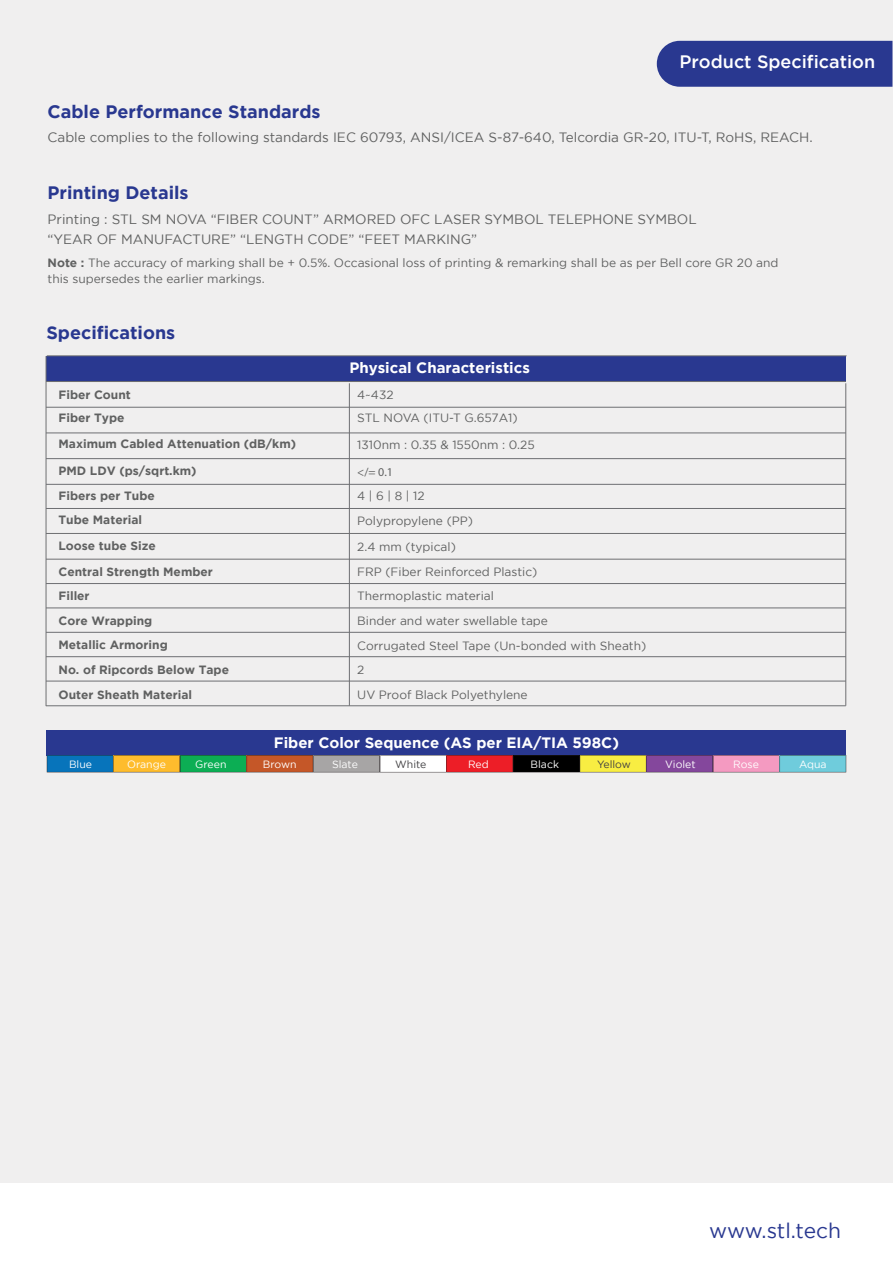
<style>
.page{position:relative;width:893px;height:1263px;background:#fff}
.page>*{position:absolute;margin:0;border:0;box-sizing:border-box;transform-origin:0 0}
.t1{font:21px "Gotham";letter-spacing:-.01em;color:#293890}
.t2{font:700 18px "Gotham";color:#293890}
.t3{font:500 18px "Gotham";color:#fff}
.t4{font:700 15px "Gotham";color:#fff}
.t5{font:13.5px/19.2px "Gotham";color:#606161}
.t6{font:12px/23.4px "Gotham";color:#606161}
.t7{font:700 12px/24.5px "Gotham";color:#606161}
.t8{font:12px "Myriad Pro";color:#606161}
.t9{font:10.5px "Gotham";color:#fff}
.t10{font:10.5px "Gotham";color:#414042}
.s1{font-weight:700}
</style>
<div class="page">
<div style="left:0;top:0;width:893px;height:1182px;background:#f0efef"></div>
<div style="left:47px;top:730px;width:799px;height:25px;background:#293890"></div>
<svg style="left:47px;top:755px;width:799px;height:17px;background:#968775"></svg>
<div style="left:657px;top:41px;width:235px;height:46px;background:#293890"></div>
<div style="left:46px;top:356px;width:800px;height:25px;background:#293890"></div>
<hr style="left:47px;top:355px;width:800px;height:1px;background:#6e6f72">
<hr style="left:46px;top:381px;width:800px;height:1px;background:#6e6f72">
<hr style="left:46px;top:432px;width:800px;height:1px;background:#6e6f72">
<hr style="left:46px;top:407px;width:800px;height:1px;background:#6e6f72">
<hr style="left:46px;top:458px;width:800px;height:1px;background:#6e6f72">
<hr style="left:46px;top:484px;width:800px;height:1px;background:#6e6f72">
<hr style="left:46px;top:508px;width:800px;height:1px;background:#6e6f72">
<hr style="left:46px;top:533px;width:800px;height:1px;background:#6e6f72">
<hr style="left:46px;top:559px;width:800px;height:1px;background:#6e6f72">
<hr style="left:46px;top:583px;width:800px;height:1px;background:#6e6f72">
<hr style="left:46px;top:607px;width:800px;height:1px;background:#6e6f72">
<hr style="left:46px;top:632px;width:800px;height:1px;background:#6e6f72">
<hr style="left:46px;top:656px;width:800px;height:1px;background:#6e6f72">
<hr style="left:46px;top:681px;width:800px;height:1px;background:#6e6f72">
<hr style="left:46px;top:705px;width:800px;height:1px;background:#6e6f72">
<hr style="left:46px;top:356px;width:1px;height:350px;background:#6e6f72">
<hr style="left:349px;top:383px;width:1px;height:323px;background:#6e6f72">
<hr style="left:845px;top:383px;width:1px;height:323px;background:#6e6f72">
<h2 class="t2" style="left:48px;top:101px;width:274px">Cable Performance Standards</h2>
<h2 class="t3" style="left:679px;top:52px;width:197px">Product Specification</h2>
<p class="t5" style="left:48px;top:127px;width:767px">Cable complies to the following standards IEC 60793, ANSI/ICEA S-87-640, Telcordia GR-20, ITU-T, RoHS, REACH.</p>
<h2 class="t2" style="left:48px;top:182px;width:143px">Printing Details</h2>
<p class="t5" style="left:48px;top:210px;width:651px">Printing : STL SM NOVA “FIBER COUNT” ARMORED OFC LASER SYMBOL TELEPHONE SYMBOL “YEAR OF MANUFACTURE” “LENGTH CODE” “FEET MARKING”</p>
<p class="t6" style="left:48px;top:254px;width:732px;line-height:16.2px"><span class="s1">Note :</span> The accuracy of marking shall be + 0.5%. Occasional loss of printing &amp; remarking shall be as per Bell core GR 20 and this supersedes the earlier markings.</p>
<h2 class="t2" style="left:46px;top:322px;width:130px">Specifications</h2>
<p class="t7" style="left:59px;top:383px;width:74px;line-height:23.4px">Fiber Count<br>Fiber Type</p>
<p class="t7" style="left:59px;top:431px;width:239px">Maximum Cabled Attenuation (dB/km)</p>
<p class="t7" style="left:59px;top:459px;width:140px">PMD LDV (ps/sqrt.km)<br>Fibers per Tube<br>Tube Material</p>
<p class="t7" style="left:59px;top:533px;width:156px;line-height:25.5px">Loose tube Size<br>Central Strength Member</p>
<p class="t4" style="left:349px;top:359px;width:182px">Physical Characteristics</p>
<p class="t6" style="left:357px;top:383px;width:162px">4~432<br>STL NOVA (ITU-T G.657A1)</p>
<p class="t6" style="left:357px;top:432px;width:179px">1310nm : 0.35 &amp; 1550nm : 0.25</p>
<p class="t8" style="left:357px;top:464px;width:37px">&lt;/= 0.1</p>
<p class="t6" style="left:357px;top:484px;width:117px;line-height:24.3px">4 | 6 | 8 | 12<br>Polypropylene (PP)</p>
<p class="t6" style="left:357px;top:534px;width:100px">2.4 mm (typical)</p>
<p class="t6" style="left:357px;top:560px;width:181px">FRP (Fiber Reinforced Plastic)</p>
<p class="t7" style="left:59px;top:583px;width:33px">Filler</p>
<p class="t6" style="left:357px;top:584px;width:138px">Thermoplastic material</p>
<p class="t7" style="left:59px;top:608px;width:95px">Core Wrapping</p>
<p class="t6" style="left:357px;top:609px;width:192px">Binder and water swellable tape</p>
<p class="t7" style="left:59px;top:632px;width:111px">Metallic Armoring</p>
<p class="t6" style="left:357px;top:633px;width:291px">Corrugated Steel Tape (Un-bonded with Sheath)</p>
<p class="t7" style="left:59px;top:657px;width:172px">No. of Ripcords Below Tape</p>
<p class="t6" style="left:357px;top:658px;width:9px">2</p>
<p class="t7" style="left:59px;top:682px;width:135px">Outer Sheath Material</p>
<p class="t6" style="left:357px;top:683px;width:172px">UV Proof Black Polyethylene</p>
<p class="t4" style="left:274px;top:734px;width:347px">Fiber Color Sequence (AS per EIA/TIA 598C)</p>
<p class="t9" style="left:69px;top:758px;width:25px">Blue</p>
<p class="t9" style="left:127px;top:758px;width:40px">Orange</p>
<p class="t9" style="left:195px;top:758px;width:33px">Green</p>
<p class="t9" style="left:263px;top:758px;width:35px">Brown</p>
<p class="t9" style="left:332px;top:758px;width:27px">Slate</p>
<p class="t10" style="left:395px;top:758px;width:33px">White</p>
<p class="t9" style="left:468px;top:758px;width:22px">Red</p>
<p class="t9" style="left:531px;top:758px;width:30px">Black</p>
<p class="t10" style="left:597px;top:758px;width:35px">Yellow</p>
<p class="t9" style="left:665px;top:758px;width:32px">Violet</p>
<p class="t9" style="left:733px;top:758px;width:27px">Rose</p>
<p class="t9" style="left:799px;top:758px;width:29px">Aqua</p>
<h1 class="t1" style="left:709px;top:1219px;width:133px">www.stl.tech</h1>
</div>
